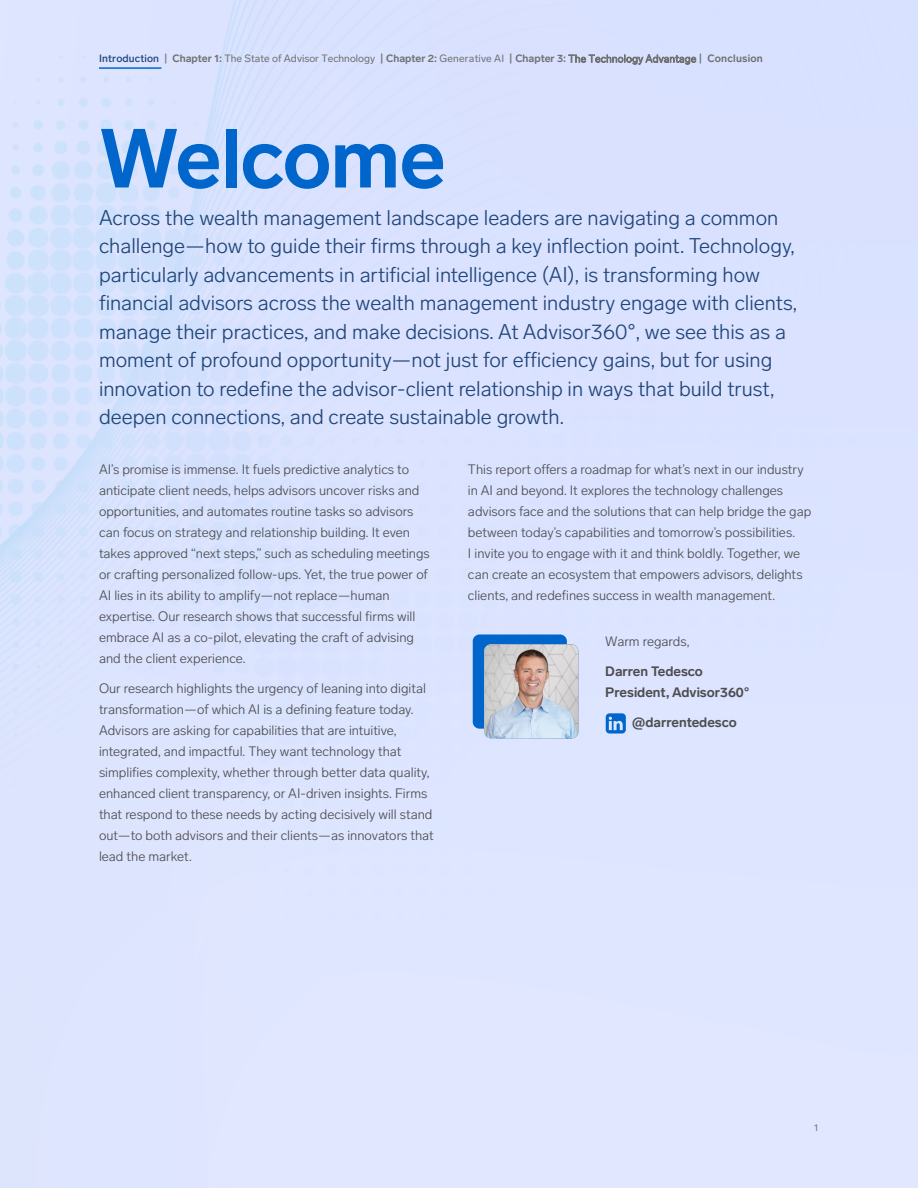
<style>
.page{position:relative;width:918px;height:1188px;background:#dce4ff}
.page>*{position:absolute;margin:0;border:0;box-sizing:border-box;transform-origin:0 0}
.t1{font:700 82.5px "Lab Grotesque";letter-spacing:-.01em;color:#06c}
.t2{font:300 21px/28.5px "Lab Grotesque";color:#214578}
.t3{font:300 13.5px/21px "Lab Grotesque";color:#4d4d4f}
.t4{font:700 13.5px/21px "Lab Grotesque";color:#4d4d4f}
.t5{font:700 10.5px "Lab Grotesque";color:#717171}
.t6{font:9.75px "Lab Grotesque";color:#737273}
.s1{font-weight:500;color:#224577}
.s2{font-weight:500}
.s3{font-weight:400}
.s4{font-weight:300}
</style>
<div class="page">
<div style="left:473px;top:634px;width:94px;height:95px;background:#06c;border-radius:7px"></div>
<img style="left:484px;top:644px;width:94px;height:94px">
<hr style="left:99px;top:67px;width:62px;height:2px;background:#06c">
<svg style="left:606px;top:713px;width:20px;height:21px"></svg>
<p class="t5" style="left:99px;top:52px;width:665px"><span class="s1">Introduction</span> <span class="s2">|</span> Chapter 1: <span class="s3">The State of Advisor Technology</span> | Chapter 2: <span class="s3">Generative AI</span> | Chapter 3: <span class="s4">The Technology Advantage</span> | Conclusion</p>
<h1 class="t1" style="left:99px;top:110px;width:348px">Welcome</h1>
<p class="t2" style="left:99px;top:204px;width:700px">Across the wealth management landscape leaders are navigating a common challenge—how to guide their firms through a key inflection point. Technology, particularly advancements in artificial intelligence (AI), is transforming how financial advisors across the wealth management industry engage with clients, manage their practices, and make decisions. At Advisor360°, we see this as a moment of profound opportunity—not just for efficiency gains, but for using innovation to redefine the advisor-client relationship in ways that build trust, deepen connections, and create sustainable growth.</p>
<p class="t3" style="left:99px;top:459px;width:332px">AI’s promise is immense. It fuels predictive analytics to anticipate client needs, helps advisors uncover risks and opportunities, and automates routine tasks so advisors can focus on strategy and relationship building. It even takes approved “next steps,” such as scheduling meetings or crafting personalized follow-ups. Yet, the true power of AI lies in its ability to amplify—not replace—human expertise. Our research shows that successful firms will embrace AI as a co-pilot, elevating the craft of advising and the client experience.</p>
<p class="t3" style="left:99px;top:678px;width:336px">Our research highlights the urgency of leaning into digital transformation—of which AI is a defining feature today.<br>Advisors are asking for capabilities that are intuitive, integrated, and impactful. They want technology that simplifies complexity, whether through better data quality, enhanced client transparency, or AI-driven insights. Firms that respond to these needs by acting decisively will stand out—to both advisors and their clients—as innovators that lead the market.</p>
<p class="t3" style="left:468px;top:459px;width:345px">This report offers a roadmap for what’s next in our industry in AI and beyond. It explores the technology challenges advisors face and the solutions that can help bridge the gap between today’s capabilities and tomorrow’s possibilities.<br>I invite you to engage with it and think boldly. Together, we can create an ecosystem that empowers advisors, delights clients, and redefines success in wealth management.</p>
<p class="t3" style="left:605px;top:631px;width:86px">Warm regards,</p>
<p class="t4" style="left:605px;top:661px;width:146px">Darren Tedesco<br>President, Advisor360°</p>
<p class="t4" style="left:632px;top:712px;width:106px">@darrentedesco</p>
<p class="t6" style="left:814px;top:1122px;width:6px">1</p>
</div>
